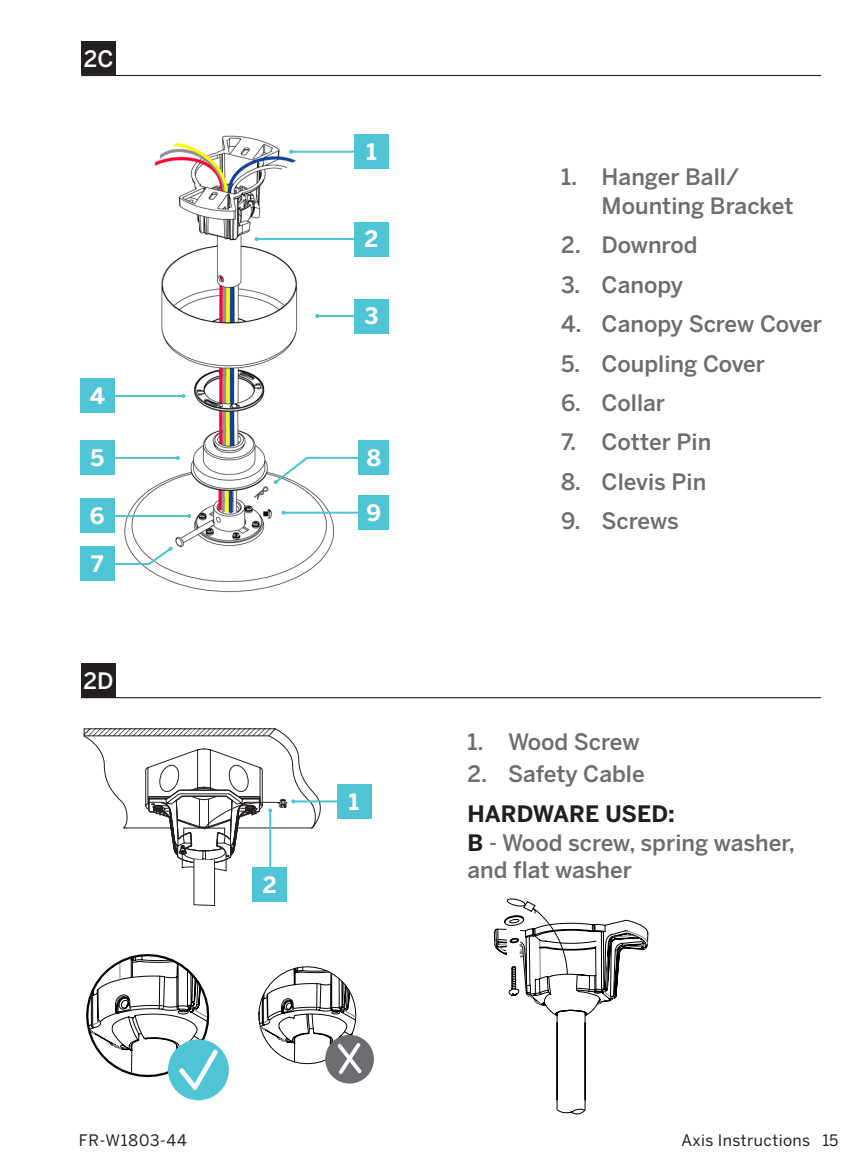
<style>
.page{position:relative;width:863px;height:1175px;background:#fff}
.page>*{position:absolute;margin:0;border:0;box-sizing:border-box;transform-origin:0 0}
.body{font:500 22.5px/29.2px "Benton Sans";color:#6c6d70}
.t1{font:700 22.5px "Benton Sans";color:#fff}
.body_white{font:500 22.5px "Benton Sans";color:#fff}
.t2{font:15.75px "Benton Sans";letter-spacing:.025em;color:#231f20}
.t3{font:15.75px "Benton Sans";letter-spacing:.05em;color:#231f20}
.s1{font-weight:700;color:#231f20}
</style>
<div class="page">
<img style="left:114px;top:135px;width:231px;height:458px">
<div style="left:81px;top:41px;width:35px;height:34px;background:#231f20"></div>
<div style="left:81px;top:663px;width:35px;height:35px;background:#231f20"></div>
<hr style="left:82px;top:697px;width:738px;height:1px;background:#231f20">
<div style="left:168px;top:1039px;width:61px;height:61px;background:#4ec4d4;border-radius:50%"></div>
<svg style="left:86px;top:954px;width:133px;height:137px"></svg>
<div style="left:325px;top:1034px;width:49px;height:49px;background:#6c6d70;border-radius:50%"></div>
<svg style="left:258px;top:966px;width:104px;height:109px"></svg>
<div style="left:337px;top:784px;width:34px;height:34px;background:#4ec4d4"></div>
<hr style="left:293px;top:800px;width:44px;height:2px;background:#4ec4d4">
<svg style="left:84px;top:728px;width:242px;height:178px"></svg>
<hr style="left:82px;top:75px;width:738px;height:1px;background:#231f20">
<div style="left:354px;top:222px;width:35px;height:34px;background:#4ec4d4"></div>
<hr style="left:257px;top:238px;width:102px;height:2px;background:#4ec4d4">
<svg style="left:255px;top:237px;width:4px;height:4px"></svg>
<div style="left:354px;top:134px;width:35px;height:35px;background:#4ec4d4"></div>
<hr style="left:291px;top:151px;width:68px;height:2px;background:#4ec4d4">
<svg style="left:289px;top:150px;width:4px;height:4px"></svg>
<div style="left:354px;top:299px;width:35px;height:34px;background:#4ec4d4"></div>
<hr style="left:317px;top:315px;width:42px;height:2px;background:#4ec4d4">
<svg style="left:315px;top:314px;width:4px;height:4px"></svg>
<div style="left:359px;top:495px;width:30px;height:35px;background:#4ec4d4"></div>
<hr style="left:284px;top:511px;width:79px;height:2px;background:#4ec4d4">
<svg style="left:281px;top:510px;width:5px;height:4px"></svg>
<div style="left:359px;top:440px;width:30px;height:35px;background:#4ec4d4"></div>
<svg style="left:273px;top:456px;width:86px;height:29px"></svg>
<div style="left:80px;top:546px;width:34px;height:35px;background:#4ec4d4"></div>
<svg style="left:114px;top:546px;width:59px;height:20px"></svg>
<div style="left:80px;top:440px;width:34px;height:35px;background:#4ec4d4"></div>
<hr style="left:111px;top:457px;width:67px;height:2px;background:#4ec4d4">
<svg style="left:176px;top:456px;width:4px;height:4px"></svg>
<div style="left:80px;top:498px;width:34px;height:35px;background:#4ec4d4"></div>
<hr style="left:111px;top:515px;width:78px;height:2px;background:#4ec4d4">
<svg style="left:187px;top:514px;width:4px;height:4px"></svg>
<div style="left:80px;top:378px;width:34px;height:35px;background:#4ec4d4"></div>
<hr style="left:111px;top:395px;width:72px;height:2px;background:#4ec4d4">
<svg style="left:181px;top:394px;width:4px;height:4px"></svg>
<svg style="left:494px;top:898px;width:154px;height:216px"></svg>
<p class="body_white" style="left:84px;top:45px;width:31px">2C</p>
<p class="t1" style="left:90px;top:382px;width:17px">4</p>
<p class="t1" style="left:90px;top:444px;width:15px">5</p>
<p class="t1" style="left:90px;top:502px;width:16px">6</p>
<p class="t1" style="left:91px;top:550px;width:14px">7</p>
<p class="body_white" style="left:83px;top:667px;width:31px">2D</p>
<p class="t1" style="left:366px;top:138px;width:12px">1</p>
<p class="t1" style="left:364px;top:226px;width:15px">2</p>
<p class="t1" style="left:364px;top:303px;width:16px">3</p>
<p class="t1" style="left:367px;top:444px;width:16px">8</p>
<p class="t1" style="left:366px;top:499px;width:16px">9</p>
<p class="t1" style="left:263px;top:871px;width:15px">2</p>
<p class="t1" style="left:349px;top:788px;width:12px">1</p>
<p class="body" style="left:601px;top:162px;width:193px;text-indent:-40px">1. Hanger Ball/<br>Mounting Bracket</p>
<p class="body" style="left:561px;top:230px;width:138px">2. Downrod</p>
<p class="body" style="left:561px;top:270px;width:123px">3. Canopy</p>
<p class="body" style="left:561px;top:309px;width:262px">4. Canopy Screw Cover</p>
<p class="body" style="left:561px;top:348px;width:205px">5. Coupling Cover</p>
<p class="body" style="left:561px;top:388px;width:106px">6. Collar</p>
<p class="body" style="left:561px;top:427px;width:152px">7. Cotter Pin</p>
<p class="body" style="left:561px;top:466px;width:147px">8. Clevis Pin</p>
<p class="body" style="left:561px;top:506px;width:119px">9. Screws</p>
<p class="body" style="left:467px;top:726px;width:173px">1. Wood Screw</p>
<p class="body" style="left:467px;top:759px;width:179px">2. Safety Cable</p>
<p class="body" style="left:467px;top:798px;width:329px"><span class="s1">HARDWARE USED:<br>B</span> - Wood screw, spring washer,</p>
<p class="body" style="left:467px;top:855px;width:166px">and flat washer</p>
<p class="t3" style="left:79px;top:1131px;width:110px">FR-W1803-44</p>
<p class="t2" style="left:681px;top:1131px;width:158px">Axis Instructions 15</p>
</div>
